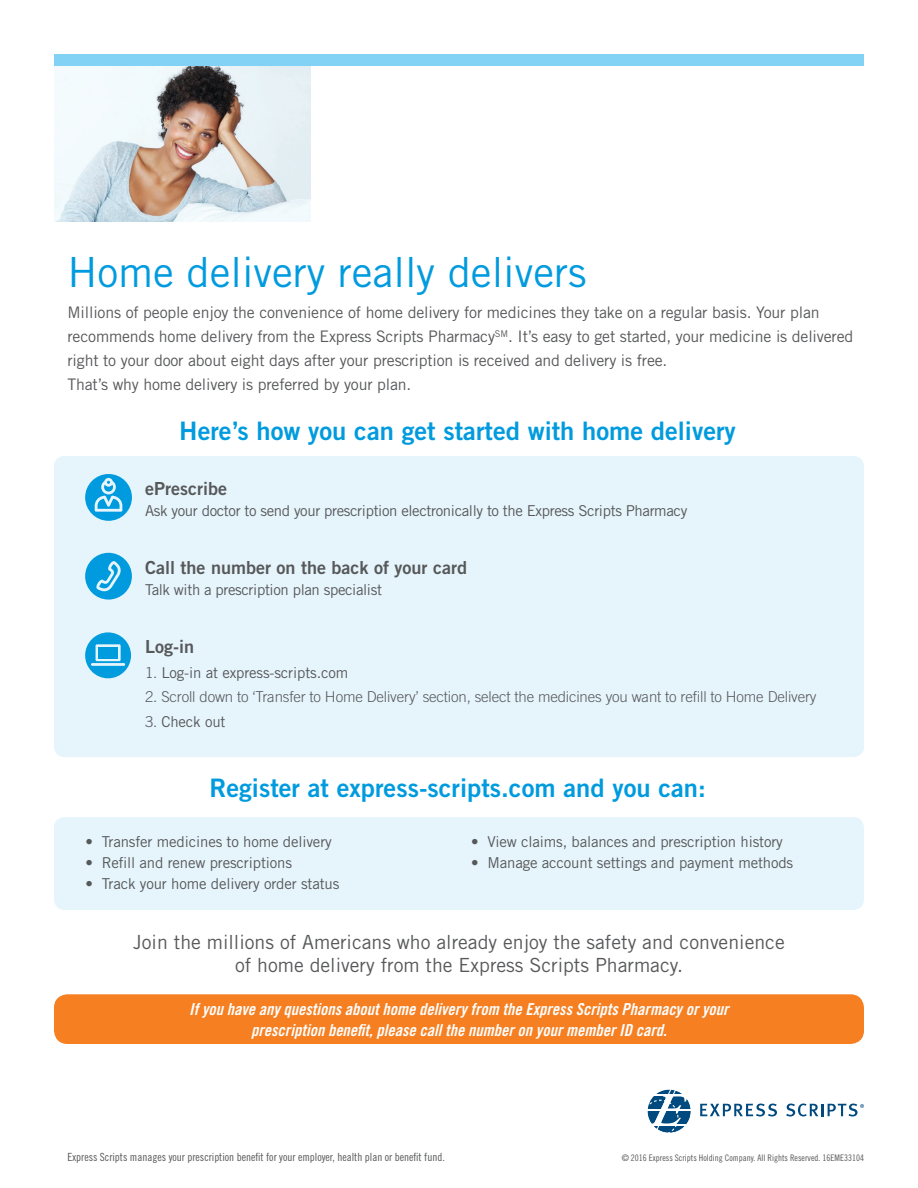
<style>
.page{position:relative;width:918px;height:1188px;background:#fff}
.page>*{position:absolute;margin:0;border:0;box-sizing:border-box;transform-origin:0 0}
.t1{font:41.7px "Trade Gothic";color:#009bde}
.t2{font:25.5px "Trade Gothic Bold Two";color:#009bde}
.t3{font:19.5px/23.4px "Trade Gothic";color:#57585a;text-align:center}
.t4{font:18px "Trade Gothic Bold Two";color:#57585a}
.t5{font:16.5px/21px "Trade Gothic Bold Cond Twenty Obl";color:#fff;text-align:center}
.t6{font:15.9px/24px "Trade Gothic";letter-spacing:-.01em;color:#57585a}
.t7{font:15px "Trade Gothic";letter-spacing:-.01em;color:#57585a}
.t8{font:300 15px "Trade Gothic";letter-spacing:-.01em;color:#57585a}
.t9{font:11.25px "Trade Gothic Cond Eighteen";color:#57585a}
.t10{font:9px "Trade Gothic Cond Eighteen";color:#57585a}
.s1{font-weight:300}
</style>
<div class="page">
<div style="left:54px;top:994px;width:810px;height:50px;background:#f57f21;border-radius:13px"></div>
<div style="left:54px;top:817px;width:810px;height:93px;background:#e6f5fc;border-radius:11px"></div>
<img style="left:54px;top:66px;width:256px;height:155px">
<svg style="left:700px;top:1104px;width:77px;height:12px"></svg>
<svg style="left:786px;top:1104px;width:78px;height:12px"></svg>
<svg style="left:647px;top:1089px;width:44px;height:44px"></svg>
<div style="left:54px;top:54px;width:810px;height:12px;background:#81d2f5"></div>
<div style="left:54px;top:456px;width:810px;height:301px;background:#e6f5fc;border-radius:11px"></div>
<svg style="left:85px;top:474px;width:47px;height:47px"></svg>
<svg style="left:85px;top:553px;width:47px;height:47px"></svg>
<svg style="left:85px;top:632px;width:46px;height:46px"></svg>
<div style="left:98px;top:647px;width:20px;height:11px;background:#009cde"></div>
<p class="t1" style="left:68px;top:247px;width:521px">Home delivery really delivers</p>
<p class="t6" style="left:68px;top:300px;width:787px">Millions of people enjoy the convenience of home delivery for medicines they take on a regular basis. Your plan recommends home delivery from the Express Scripts Pharmacy<sup>SM</sup>. It’s easy to get started, your medicine is delivered right to your door about eight days after your prescription is received and delivery is free.<br>That’s why home delivery is preferred by your plan.</p>
<p class="t2" style="left:179px;top:416px;width:558px">Here’s how you can get started with home delivery</p>
<p class="t4" style="left:145px;top:478px;width:83px">ePrescribe</p>
<p class="t7" style="left:145px;top:502px;width:544px">Ask your doctor to send your prescription electronically to the Express Scripts Pharmacy</p>
<p class="t4" style="left:145px;top:556px;width:323px">Call the number on the back of your card</p>
<p class="t7" style="left:145px;top:581px;width:238px">Talk with a prescription plan specialist</p>
<p class="t4" style="left:145px;top:635px;width:51px">Log-in</p>
<p class="t7" style="left:145px;top:663px;width:205px"><span class="s1">1.</span> Log-in at express-scripts.com</p>
<p class="t8" style="left:145px;top:688px;width:673px">2. Scroll down to ‘Transfer to Home Delivery’ section, select the medicines you want to refill to Home Delivery</p>
<p class="t7" style="left:145px;top:713px;width:82px"><span class="s1">3.</span> Check out</p>
<p class="t2" style="left:209px;top:772px;width:498px">Register at express-scripts.com and you can:</p>
<p class="t7" style="left:86px;top:832px;width:248px">• Transfer medicines to home delivery</p>
<p class="t7" style="left:86px;top:853px;width:208px">• Refill and renew prescriptions</p>
<p class="t7" style="left:86px;top:874px;width:255px">• Track your home delivery order status</p>
<p class="t7" style="left:471px;top:832px;width:313px">• View claims, balances and prescription history</p>
<p class="t7" style="left:471px;top:853px;width:323px">• Manage account settings and payment methods</p>
<p class="t3" style="left:133px;top:930px;width:653px">Join the millions of Americans who already enjoy the safety and convenience of home delivery from the Express Scripts Pharmacy.</p>
<p class="t5" style="left:189px;top:998px;width:541px">If you have any questions about home delivery from the Express Scripts Pharmacy or your prescription benefit, please call the number on your member ID card.</p>
<p class="t9" style="left:68px;top:1150px;width:379px">Express Scripts manages your prescription benefit for your employer, health plan or benefit fund.</p>
<p class="t10" style="left:622px;top:1152px;width:244px">© 2016 Express Scripts Holding Company. All Rights Reserved. 16EME33104</p>
</div>
